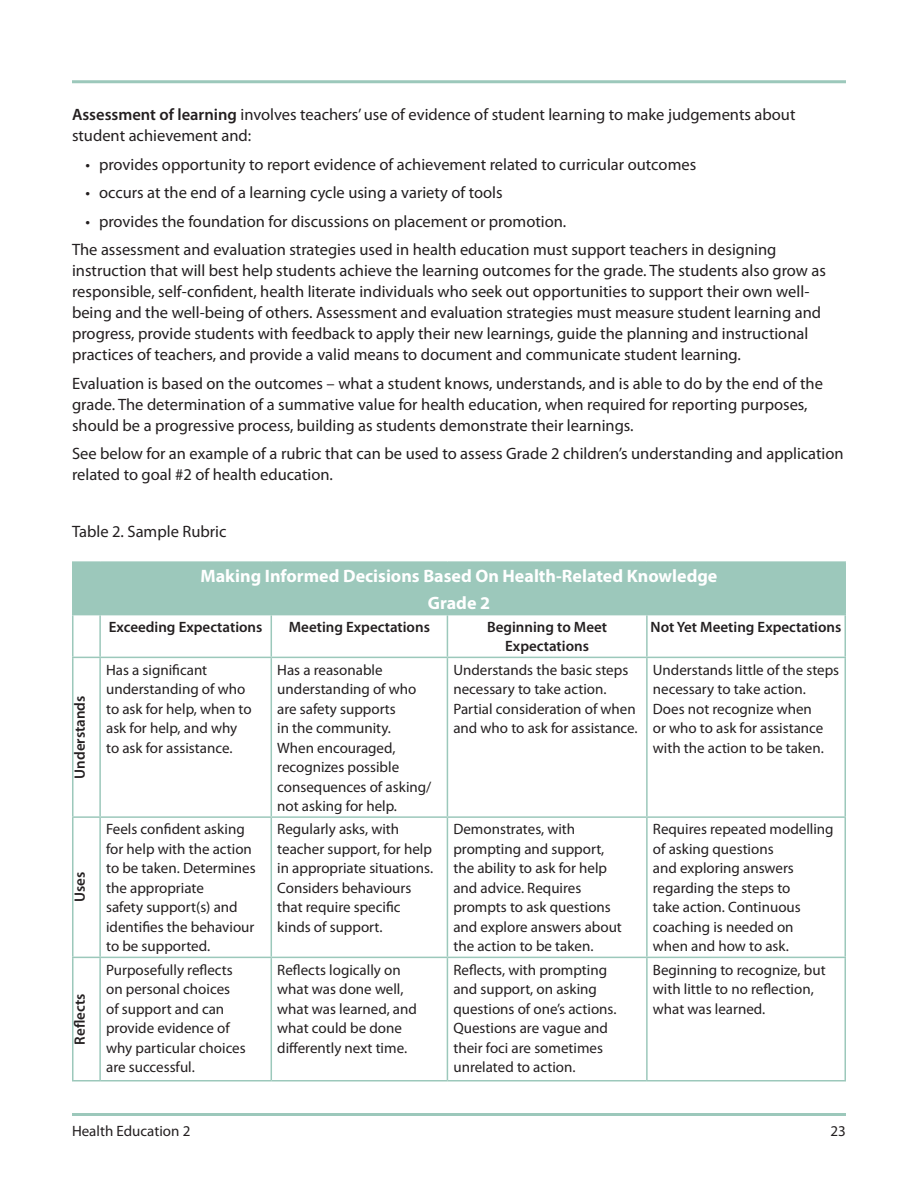
<style>
.page{position:relative;width:918px;height:1188px;background:#fff}
.page>*{position:absolute;margin:0;border:0;box-sizing:border-box;transform-origin:0 0}
.Table_Headings_-_H5{font:700 18px "Myriad Pro";color:#fff}
.Body_Text__11_pt{font:16.5px/21px "Myriad Pro";color:#231f20}
.Bullet_1_for_Body_Te{font:16.5px "Myriad Pro";color:#231f20}
.Table_Caption{font:16.5px "Myriad Pro";color:#231f20}
.Table_Text_-__10pt{font:15px/19.5px "Myriad Pro";color:#231f20}
.Table_Headings_-_H5-2{font:600 15px/19.5px "Myriad Pro";color:#231f20;text-align:center}
.s1{font-weight:600}
</style>
<div class="page">
<hr style="left:72px;top:1113px;width:774px;height:3px;background:#9cc8bb">
<hr style="left:72px;top:80px;width:774px;height:3px;background:#9cc8bb">
<div style="left:73px;top:562px;width:772px;height:53px;background:#9cc8bb"></div>
<hr style="left:72px;top:563px;width:2px;height:51px;background:#9cc8bb">
<hr style="left:844px;top:563px;width:2px;height:51px;background:#9cc8bb">
<hr style="left:72px;top:561px;width:28px;height:2px;background:#9cc8bb">
<hr style="left:100px;top:561px;width:171px;height:2px;background:#9cc8bb">
<hr style="left:271px;top:561px;width:176px;height:2px;background:#9cc8bb">
<hr style="left:447px;top:561px;width:200px;height:2px;background:#9cc8bb">
<hr style="left:647px;top:561px;width:199px;height:2px;background:#9cc8bb">
<hr style="left:72px;top:615px;width:2px;height:42px;background:#9cc8bb">
<hr style="left:99px;top:615px;width:2px;height:42px;background:#9cc8bb">
<hr style="left:271px;top:615px;width:1px;height:42px;background:#9cc8bb">
<hr style="left:447px;top:615px;width:1px;height:42px;background:#9cc8bb">
<hr style="left:646px;top:615px;width:2px;height:42px;background:#9cc8bb">
<hr style="left:844px;top:615px;width:2px;height:42px;background:#9cc8bb">
<hr style="left:647px;top:614px;width:199px;height:1px;background:#9cc8bb">
<hr style="left:72px;top:658px;width:2px;height:158px;background:#9cc8bb">
<svg style="left:72px;top:657px;width:28px;height:1px"></svg>
<hr style="left:99px;top:658px;width:2px;height:158px;background:#9cc8bb">
<hr style="left:100px;top:657px;width:171px;height:1px;background:#9cc8bb">
<hr style="left:271px;top:658px;width:1px;height:158px;background:#9cc8bb">
<hr style="left:271px;top:657px;width:176px;height:1px;background:#9cc8bb">
<hr style="left:447px;top:658px;width:1px;height:158px;background:#9cc8bb">
<hr style="left:447px;top:657px;width:200px;height:1px;background:#9cc8bb">
<hr style="left:646px;top:658px;width:2px;height:158px;background:#9cc8bb">
<hr style="left:844px;top:658px;width:2px;height:158px;background:#9cc8bb">
<hr style="left:647px;top:657px;width:199px;height:1px;background:#9cc8bb">
<hr style="left:72px;top:818px;width:2px;height:139px;background:#9cc8bb">
<hr style="left:72px;top:816px;width:28px;height:2px;background:#9cc8bb">
<hr style="left:99px;top:818px;width:2px;height:139px;background:#9cc8bb">
<hr style="left:100px;top:816px;width:171px;height:2px;background:#9cc8bb">
<hr style="left:271px;top:818px;width:1px;height:139px;background:#9cc8bb">
<hr style="left:271px;top:816px;width:176px;height:2px;background:#9cc8bb">
<hr style="left:447px;top:818px;width:1px;height:139px;background:#9cc8bb">
<hr style="left:447px;top:816px;width:200px;height:2px;background:#9cc8bb">
<hr style="left:646px;top:818px;width:2px;height:139px;background:#9cc8bb">
<hr style="left:844px;top:818px;width:2px;height:139px;background:#9cc8bb">
<hr style="left:647px;top:816px;width:199px;height:2px;background:#9cc8bb">
<hr style="left:72px;top:958px;width:2px;height:122px;background:#9cc8bb">
<svg style="left:72px;top:957px;width:28px;height:1px"></svg>
<hr style="left:72px;top:1080px;width:28px;height:2px;background:#9cc8bb">
<hr style="left:99px;top:958px;width:2px;height:122px;background:#9cc8bb">
<hr style="left:100px;top:957px;width:171px;height:1px;background:#9cc8bb">
<hr style="left:100px;top:1080px;width:171px;height:2px;background:#9cc8bb">
<hr style="left:271px;top:958px;width:1px;height:122px;background:#9cc8bb">
<hr style="left:271px;top:957px;width:176px;height:1px;background:#9cc8bb">
<hr style="left:271px;top:1080px;width:176px;height:2px;background:#9cc8bb">
<hr style="left:447px;top:958px;width:1px;height:122px;background:#9cc8bb">
<hr style="left:447px;top:957px;width:200px;height:1px;background:#9cc8bb">
<hr style="left:447px;top:1080px;width:200px;height:2px;background:#9cc8bb">
<hr style="left:646px;top:958px;width:2px;height:122px;background:#9cc8bb">
<hr style="left:844px;top:958px;width:2px;height:122px;background:#9cc8bb">
<hr style="left:647px;top:957px;width:199px;height:1px;background:#9cc8bb">
<hr style="left:647px;top:1080px;width:199px;height:2px;background:#9cc8bb">
<p class="Body_Text__11_pt" style="left:72px;top:104px;width:725px"><span class="s1">Assessment of learning</span> involves teachers’ use of evidence of student learning to make judgements about student achievement and:</p>
<p class="Bullet_1_for_Body_Te" style="left:86px;top:154px;width:612px">• provides opportunity to report evidence of achievement related to curricular outcomes</p>
<p class="Bullet_1_for_Body_Te" style="left:86px;top:183px;width:419px">• occurs at the end of a learning cycle using a variety of tools</p>
<p class="Bullet_1_for_Body_Te" style="left:86px;top:211px;width:482px">• provides the foundation for discussions on placement or promotion.</p>
<p class="Body_Text__11_pt" style="left:72px;top:239px;width:756px">The assessment and evaluation strategies used in health education must support teachers in designing instruction that will best help students achieve the learning outcomes for the grade. The students also grow as responsible, self-confident, health literate individuals who seek out opportunities to support their own well&shy;being and the well-being of others. Assessment and evaluation strategies must measure student learning and progress, provide students with feedback to apply their new learnings, guide the planning and instructional practices of teachers, and provide a valid means to document and communicate student learning.</p>
<p class="Body_Text__11_pt" style="left:72px;top:373px;width:752px">Evaluation is based on the outcomes – what a student knows, understands, and is able to do by the end of the grade. The determination of a summative value for health education, when required for reporting purposes, should be a progressive process, building as students demonstrate their learnings.</p>
<p class="Body_Text__11_pt" style="left:72px;top:443px;width:773px">See below for an example of a rubric that can be used to assess Grade 2 children’s understanding and application related to goal #2 of health education.</p>
<p class="Table_Caption" style="left:72px;top:522px;width:156px">Table 2. Sample Rubric</p>
<p class="Table_Headings_-_H5" style="left:201px;top:564px;width:518px">Making Informed Decisions Based On Health-Related Knowledge</p>
<p class="Table_Headings_-_H5" style="left:428px;top:591px;width:64px">Grade 2</p>
<p class="Table_Headings_-_H5-2" style="left:109px;top:617px;width:155px">Exceeding Expectations</p>
<p class="Table_Headings_-_H5-2" style="left:289px;top:617px;width:143px">Meeting Expectations</p>
<p class="Table_Headings_-_H5-2" style="left:487px;top:617px;width:122px">Beginning to Meet<br>Expectations</p>
<p class="Table_Headings_-_H5-2" style="left:651px;top:617px;width:192px">Not Yet Meeting Expectations</p>
<p class="Table_Headings_-_H5-2" style="left:70px;top:779px;width:85px;rotate:-90deg">Understands</p>
<p class="Table_Headings_-_H5-2" style="left:70px;top:902px;width:32px;rotate:-90deg">Uses</p>
<p class="Table_Headings_-_H5-2" style="left:70px;top:1045px;width:52px;rotate:-90deg">Reflects</p>
<p class="Table_Text_-__10pt" style="left:106px;top:660px;width:147px">Has a significant understanding of who to ask for help, when to ask for help, and why to ask for assistance.</p>
<p class="Table_Text_-__10pt" style="left:277px;top:660px;width:156px">Has a reasonable understanding of who are safety supports<br>in the community.<br>When encouraged, recognizes possible consequences of asking/ not asking for help.</p>
<p class="Table_Text_-__10pt" style="left:453px;top:660px;width:186px">Understands the basic steps necessary to take action.<br>Partial consideration of when and who to ask for assistance.</p>
<p class="Table_Text_-__10pt" style="left:653px;top:660px;width:188px">Understands little of the steps necessary to take action.<br>Does not recognize when<br>or who to ask for assistance with the action to be taken.</p>
<p class="Table_Text_-__10pt" style="left:106px;top:819px;width:151px">Feels confident asking for help with the action to be taken. Determines the appropriate<br>safety support(s) and identifies the behaviour to be supported.</p>
<p class="Table_Text_-__10pt" style="left:277px;top:819px;width:157px">Regularly asks, with teacher support, for help in appropriate situations.<br>Considers behaviours that require specific kinds of support.</p>
<p class="Table_Text_-__10pt" style="left:453px;top:819px;width:170px">Demonstrates, with prompting and support, the ability to ask for help and advice. Requires prompts to ask questions and explore answers about the action to be taken.</p>
<p class="Table_Text_-__10pt" style="left:653px;top:819px;width:182px">Requires repeated modelling of asking questions<br>and exploring answers regarding the steps to<br>take action. Continuous coaching is needed on<br>when and how to ask.</p>
<p class="Table_Text_-__10pt" style="left:106px;top:960px;width:141px">Purposefully reflects on personal choices of support and can provide evidence of why particular choices are successful.</p>
<p class="Table_Text_-__10pt" style="left:277px;top:960px;width:141px">Reflects logically on what was done well, what was learned, and what could be done differently next time.</p>
<p class="Table_Text_-__10pt" style="left:453px;top:960px;width:165px">Reflects, with prompting and support, on asking questions of one’s actions.<br>Questions are vague and their foci are sometimes unrelated to action.</p>
<p class="Table_Text_-__10pt" style="left:653px;top:960px;width:174px">Beginning to recognize, but with little to no reflection, what was learned.</p>
<p class="Table_Text_-__10pt" style="left:72px;top:1121px;width:120px">Health Education 2</p>
<p class="Table_Text_-__10pt" style="left:831px;top:1121px;width:17px">23</p>
</div>
